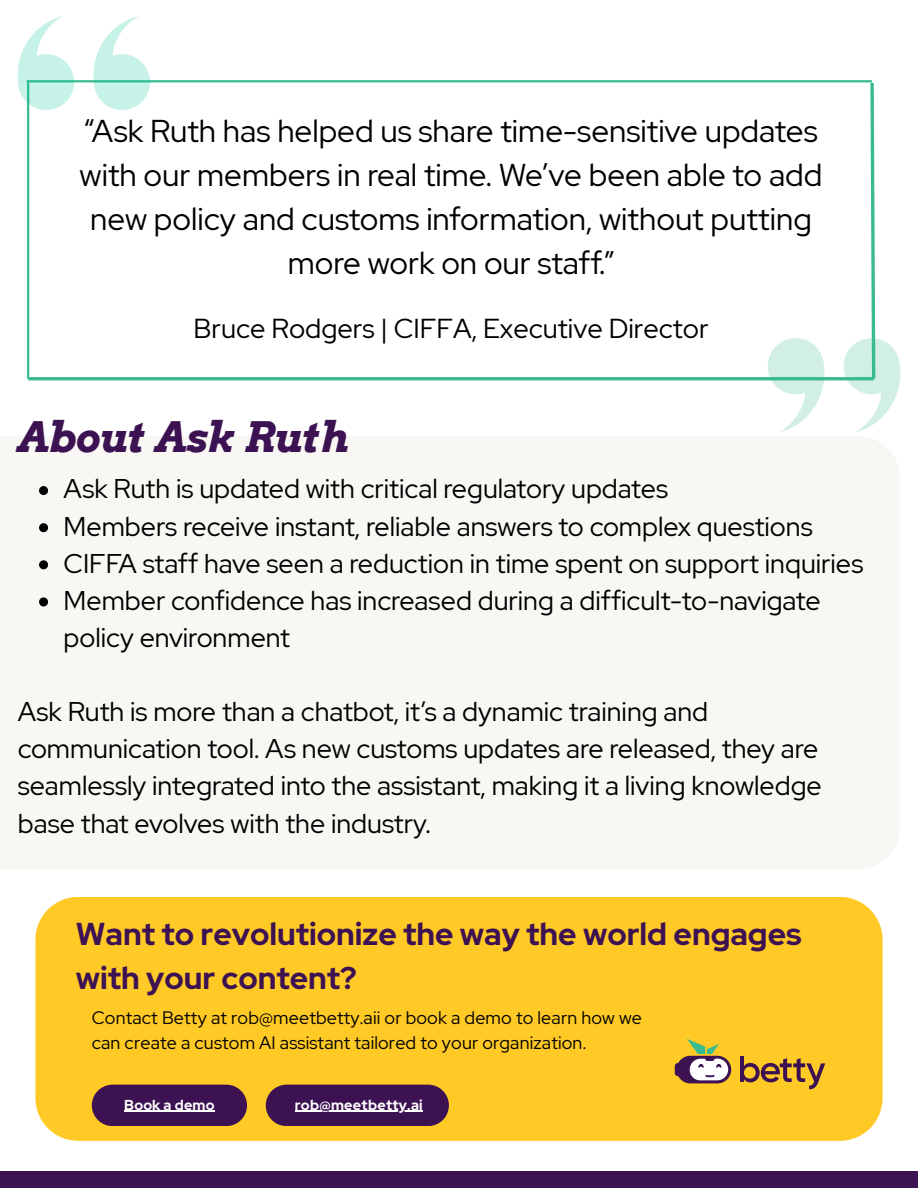
<style>
.page{position:relative;width:918px;height:1188px;background:#fff}
.page>*{position:absolute;margin:0;border:0;box-sizing:border-box;transform-origin:0 0}
.t1{font:italic 700 42px "Arvo";color:#3d1252}
.t2{font:31.5px/43.8px "Red Hat Display";color:#000;text-align:center}
.t3{font:700 31.5px/43.8px "Red Hat Display";color:#3d1252}
.t4{font:27.3px "Red Hat Display";color:#000}
.t5{font:27px/37.2px "Red Hat Display";color:#000}
.t6{font:18px/24.8px "Red Hat Display";letter-spacing:.01em;color:#000}
.t7{font:700 14.4px "Red Hat Display";letter-spacing:.02em;color:#fff}
</style>
<div class="page">
<div style="left:0;top:1171px;width:918px;height:17px;background:#3d1252"></div>
<hr style="left:27px;top:80px;width:845px;height:2px;background:#3aba91">
<hr style="left:27px;top:81px;width:2px;height:298px;background:#3aba91">
<hr style="left:28px;top:377px;width:846px;height:3px;background:#3aba91">
<svg style="left:18px;top:16px;width:56px;height:94px"></svg>
<svg style="left:93px;top:16px;width:57px;height:94px"></svg>
<svg style="left:844px;top:80px;width:56px;height:352px"></svg>
<svg style="left:768px;top:338px;width:56px;height:94px"></svg>
<div style="left:0;top:436px;width:900px;height:433px;background:#f9f7f3"></div>
<svg style="left:39px;top:486px;width:9px;height:9px"></svg>
<svg style="left:39px;top:523px;width:9px;height:9px"></svg>
<svg style="left:39px;top:560px;width:9px;height:9px"></svg>
<svg style="left:39px;top:597px;width:9px;height:9px"></svg>
<div style="left:35px;top:897px;width:848px;height:244px;background:#ffc926"></div>
<div style="left:92px;top:1085px;width:155px;height:41px;background:#3d1252;border-radius:21px"></div>
<div style="left:266px;top:1085px;width:183px;height:41px;background:#3d1252;border-radius:21px"></div>
<svg style="left:675px;top:1039px;width:56px;height:44px"></svg>
<svg style="left:740px;top:1056px;width:85px;height:33px;background:#c08d34"></svg>
<hr style="left:124px;top:1111px;width:91px;height:1px;background:#fff">
<hr style="left:295px;top:1111px;width:124px;height:1px;background:#fff">
<p class="t2" style="left:80px;top:109px;width:744px">“Ask Ruth has helped us share time-sensitive updates with our members in real time. We’ve been able to add new policy and customs information, without putting more work on our staff.”</p>
<p class="t4" style="left:194px;top:310px;width:516px">Bruce Rodgers | CIFFA, Executive Director</p>
<p class="t1" style="left:18px;top:411px;width:332px">About Ask Ruth</p>
<p class="t5" style="left:64px;top:470px;width:606px">Ask Ruth is updated with critical regulatory updates</p>
<p class="t5" style="left:64px;top:507px;width:751px">Members receive instant, reliable answers to complex questions</p>
<h3 class="t5" style="left:64px;top:544px;width:801px">CIFFA staff have seen a reduction in time spent on support inquiries</h3>
<h4 class="t5" style="left:64px;top:582px;width:759px">Member confidence has increased during a difficult-to-navigate policy environment</h4>
<p class="t5" style="left:18px;top:693px;width:806px">Ask Ruth is more than a chatbot, it’s a dynamic training and communication tool. As new customs updates are released, they are seamlessly integrated into the assistant, making it a living knowledge base that evolves with the industry.</p>
<p class="t3" style="left:76px;top:912px;width:727px">Want to revolutionize the way the world engages with your content?</p>
<h1 class="t6" style="left:92px;top:1006px;width:552px">Contact Betty at rob@meetbetty.aii or book a demo to learn how we can create a custom AI assistant tailored to your organization.</h1>
<p class="t7" style="left:124px;top:1095px;width:92px">Book a demo</p>
<p class="t7" style="left:295px;top:1095px;width:129px">rob@meetbetty.ai</p>
</div>
